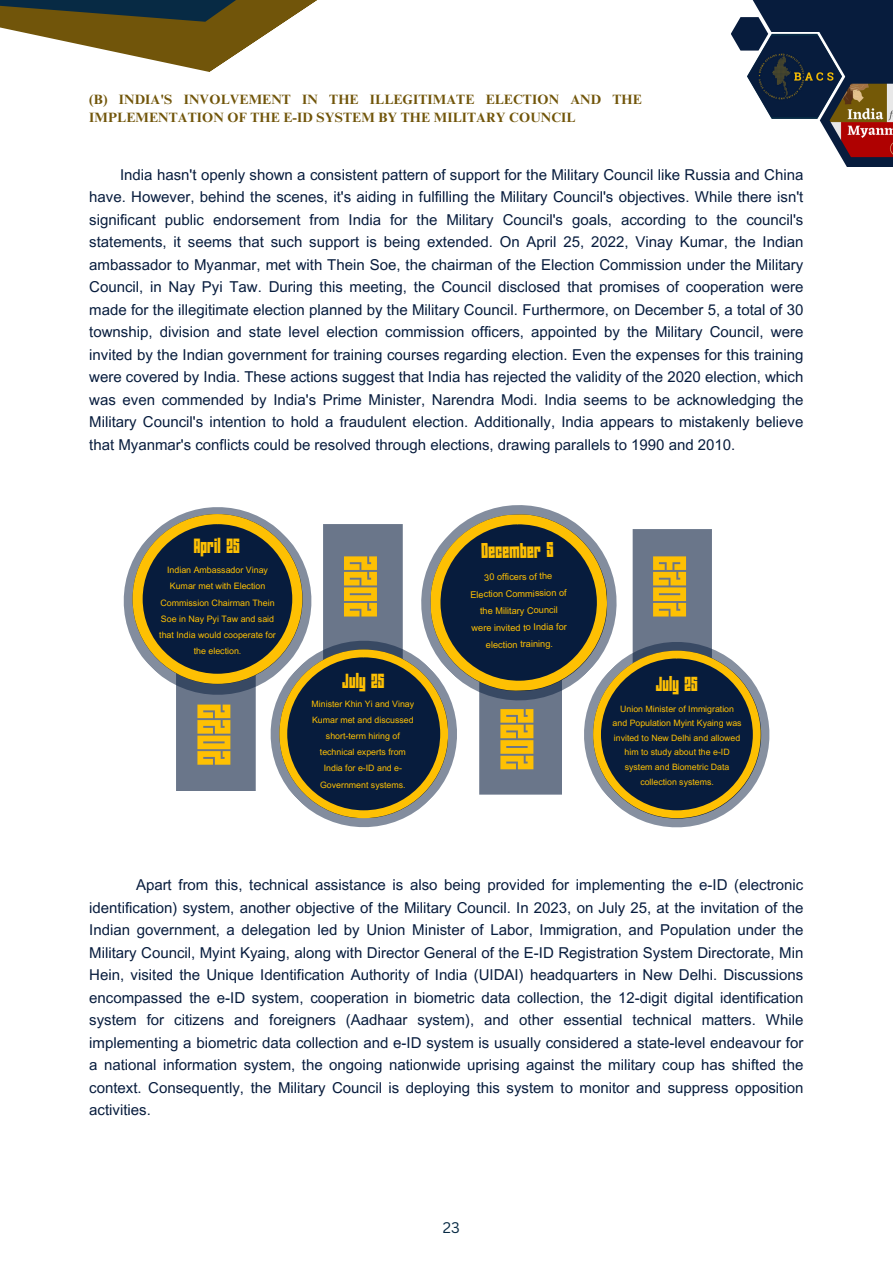
<style>
.page{position:relative;width:893px;height:1264px;background:#fff}
.page>*{position:absolute;margin:0;border:0;box-sizing:border-box;transform-origin:0 0}
.t1{font:700 50.1px "Z08 Strong";color:#fec003}
.t2{font:700 22.65px "Z08 Strong";color:#fec003}
.t3{font:700 21.9px "Z08 Strong";color:#fec003}
.t4{font:700 21.75px "Z08 Strong";color:#fec003}
.t5{font:700 21.6px "Z08 Strong";color:#fec003}
.t6{font:15px/22.5px "Arial MT Pro";color:#071c3d;text-align:justify}
.t7{font:15px "Canva Sans";color:#072a44}
.t8{font:700 13.5px/18px "Times NRMT Pro";letter-spacing:.01em;color:#71550a}
.t9{font:9.15px/17px "Arial MT Pro";color:#fec003;text-align:center}
.t10{font:8.85px/16.2px "Arial MT Pro";color:#fec003;text-align:center}
.t11{font:8.7px/14.5px "Arial MT Pro";color:#fec003;text-align:center}
</style>
<div class="page">
<svg style="left:123px;top:505px;width:647px;height:323px"></svg>
<div style="left:800px;top:0;width:92px;height:113px;background:#071c3d"></div>
<svg style="left:731px;top:17px;width:161px;height:150px"></svg>
<div style="left:744px;top:0;width:113px;height:32px;background:#071c3d"></div>
<img style="left:829px;top:84px;width:63px;height:73px">
<img style="left:747px;top:36px;width:94px;height:81px">
<svg style="left:0;top:0;width:317px;height:72px"></svg>
<p class="t8" style="left:89px;top:92px;width:554px">(B) INDIA'S INVOLVEMENT IN THE ILLEGITIMATE ELECTION AND THE<br>IMPLEMENTATION OF THE E-ID SYSTEM BY THE MILITARY COUNCIL</p>
<p class="t6" style="left:89px;top:165px;width:715px;text-indent:31px">India hasn't openly shown a consistent pattern of support for the Military Council like Russia and China have. However, behind the scenes, it's aiding in fulfilling the Military Council's objectives. While there isn't significant public endorsement from India for the Military Council's goals, according to the council's statements, it seems that such support is being extended. On April 25, 2022, Vinay Kumar, the Indian ambassador to Myanmar, met with Thein Soe, the chairman of the Election Commission under the Military Council, in Nay Pyi Taw. During this meeting, the Council disclosed that promises of cooperation were made for the illegitimate election planned by the Military Council. Furthermore, on December 5, a total of 30 township, division and state level election commission officers, appointed by the Military Council, were invited by the Indian government for training courses regarding election. Even the expenses for this training were covered by India. These actions suggest that India has rejected the validity of the 2020 election, which was even commended by India's Prime Minister, Narendra Modi. India seems to be acknowledging the Military Council's intention to hold a fraudulent election. Additionally, India appears to mistakenly believe that Myanmar's conflicts could be resolved through elections, drawing parallels to 1990 and 2010.</p>
<p class="t3" style="left:194px;top:534px;width:48px">April 25</p>
<p class="t10" style="left:159px;top:563px;width:118px">Indian Ambassador Vinay<br>Kumar met with Election<br>Commission Chairman Thein<br>Soe in Nay Pyi Taw and said that India would cooperate for the election.</p>
<p class="t1" style="left:188px;top:764px;width:64px;rotate:-90deg">2022</p>
<p class="t1" style="left:334px;top:616px;width:64px;rotate:-90deg">2022</p>
<p class="t4" style="left:342px;top:669px;width:44px">July 25</p>
<p class="t10" style="left:311px;top:697px;width:104px">Minister Khin Yi and Vinay<br>Kumar met and discussed short-term hiring of technical experts from<br>India for e-ID and e-<br>Government systems.</p>
<p class="t2" style="left:481px;top:539px;width:74px;rotate:-1deg">December 5</p>
<p class="t9" style="left:470px;top:570px;width:98px;rotate:-1deg">30 officers of the<br>Election Commission of the Military Council were invited to India for election training.</p>
<p class="t1" style="left:491px;top:769px;width:64px;rotate:-90deg">2022</p>
<p class="t1" style="left:643px;top:616px;width:64px;rotate:-90deg">2023</p>
<p class="t5" style="left:656px;top:672px;width:44px">July 25</p>
<p class="t11" style="left:612px;top:702px;width:130px">Union Minister of Immigration and Population Myint Kyaing was invited to New Delhi and allowed him to study about the e-ID system and Biometric Data collection systems.</p>
<p class="t6" style="left:89px;top:875px;width:715px;text-indent:47px">Apart from this, technical assistance is also being provided for implementing the e-ID (electronic identification) system, another objective of the Military Council. In 2023, on July 25, at the invitation of the Indian government, a delegation led by Union Minister of Labor, Immigration, and Population under the Military Council, Myint Kyaing, along with Director General of the E-ID Registration System Directorate, Min Hein, visited the Unique Identification Authority of India (UIDAI) headquarters in New Delhi. Discussions encompassed the e-ID system, cooperation in biometric data collection, the 12-digit digital identification system for citizens and foreigners (Aadhaar system), and other essential technical matters. While implementing a biometric data collection and e-ID system is usually considered a state-level endeavour for a national information system, the ongoing nationwide uprising against the military coup has shifted the context. Consequently, the Military Council is deploying this system to monitor and suppress opposition activities.</p>
<p class="t7" style="left:443px;top:1216px;width:18px">23</p>
</div>
